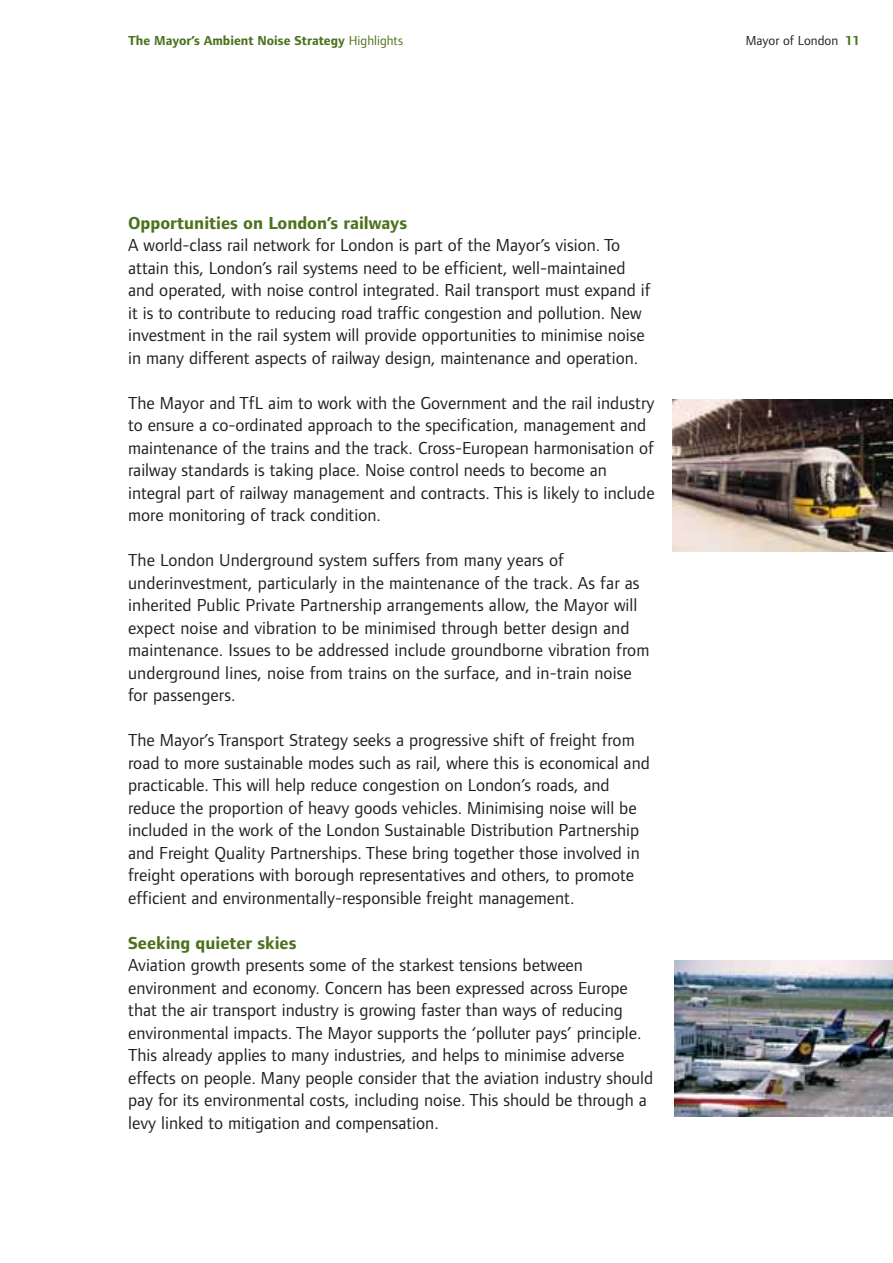
<style>
.page{position:relative;width:893px;height:1263px;background:#fff}
.page>*{position:absolute;margin:0;border:0;box-sizing:border-box;transform-origin:0 0}
.t1{font:18px/22.5px "Foundry Form Sans";color:#231f20}
.t2{font:700 18px "Foundry Form Sans";color:#4b721d}
.t3{font:700 13.5px "Foundry Form Sans";color:#4b721d}
.t4{font:13.5px "Foundry Form Sans";color:#231f20}
.s1{font-weight:400}
.s2{font-weight:700;color:#4b721d}
</style>
<div class="page">
<img style="left:674px;top:960px;width:218px;height:156px">
<img style="left:672px;top:400px;width:220px;height:152px">
<p class="t3" style="left:128px;top:35px;width:276px">The Mayor’s Ambient Noise Strategy <span class="s1">Highlights</span></p>
<p class="t4" style="left:745px;top:35px;width:116px">Mayor of London <span class="s2">11</span></p>
<p class="t2" style="left:128px;top:216px;width:280px">Opportunities on London’s railways</p>
<p class="t1" style="left:128px;top:236px;width:524px">A world-class rail network for London is part of the Mayor’s vision. To attain this, London’s rail systems need to be efficient, well-maintained and operated, with noise control integrated. Rail transport must expand if it is to contribute to reducing road traffic congestion and pollution. New investment in the rail system will provide opportunities to minimise noise in many different aspects of railway design, maintenance and operation.</p>
<p class="t1" style="left:128px;top:393px;width:528px">The Mayor and TfL aim to work with the Government and the rail industry to ensure a co-ordinated approach to the specification, management and maintenance of the trains and the track. Cross-European harmonisation of railway standards is taking place. Noise control needs to become an integral part of railway management and contracts. This is likely to include more monitoring of track condition.</p>
<p class="t1" style="left:128px;top:551px;width:523px">The London Underground system suffers from many years of underinvestment, particularly in the maintenance of the track. As far as inherited Public Private Partnership arrangements allow, the Mayor will expect noise and vibration to be minimised through better design and maintenance. Issues to be addressed include groundborne vibration from underground lines, noise from trains on the surface, and in-train noise for passengers.</p>
<p class="t1" style="left:128px;top:731px;width:523px">The Mayor’s Transport Strategy seeks a progressive shift of freight from road to more sustainable modes such as rail, where this is economical and practicable. This will help reduce congestion on London’s roads, and reduce the proportion of heavy goods vehicles. Minimising noise will be included in the work of the London Sustainable Distribution Partnership and Freight Quality Partnerships. These bring together those involved in freight operations with borough representatives and others, to promote efficient and environmentally-responsible freight management.</p>
<p class="t2" style="left:128px;top:936px;width:170px">Seeking quieter skies</p>
<p class="t1" style="left:128px;top:956px;width:526px">Aviation growth presents some of the starkest tensions between environment and economy. Concern has been expressed across Europe that the air transport industry is growing faster than ways of reducing environmental impacts. The Mayor supports the ‘polluter pays’ principle.<br>This already applies to many industries, and helps to minimise adverse effects on people. Many people consider that the aviation industry should pay for its environmental costs, including noise. This should be through a levy linked to mitigation and compensation.</p>
</div>
